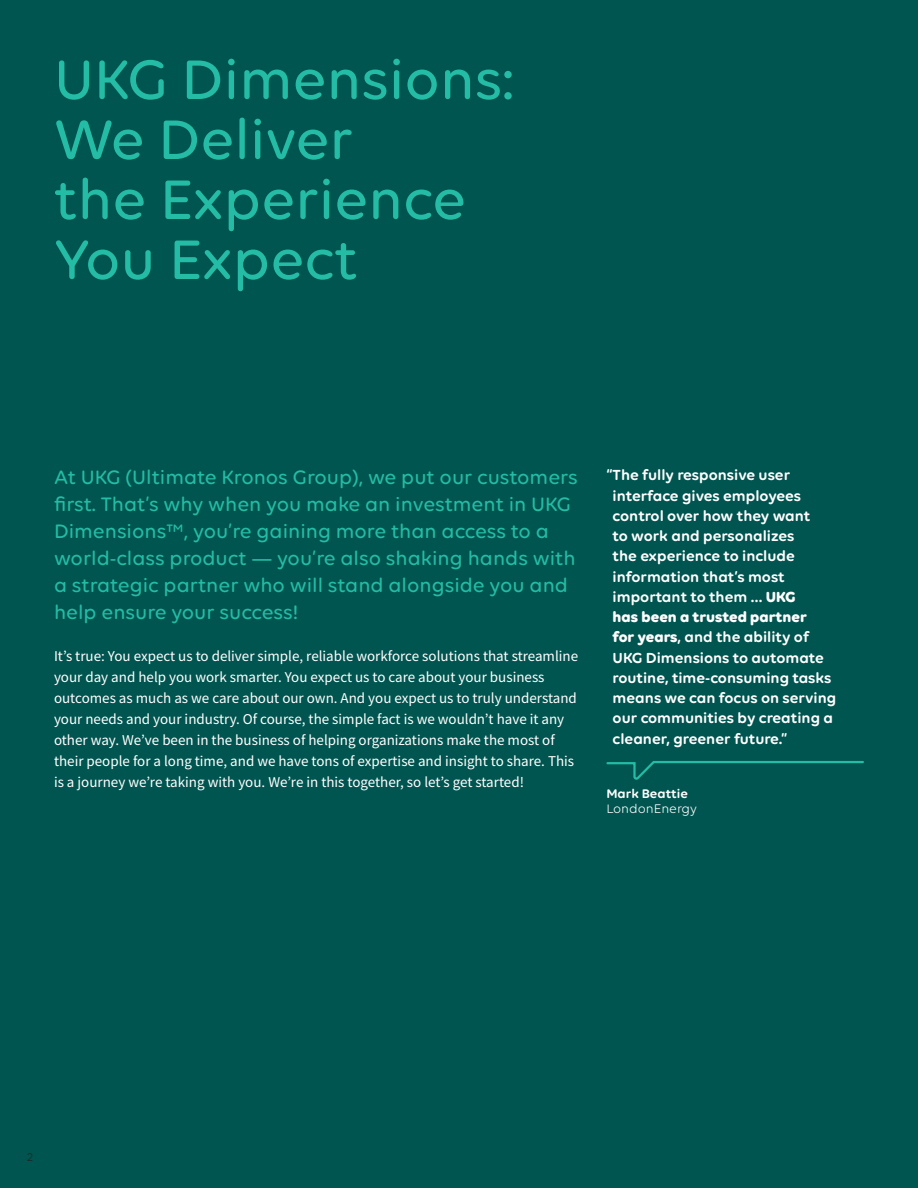
<style>
.page{position:relative;width:918px;height:1188px;background:#005550}
.page>*{position:absolute;margin:0;border:0;box-sizing:border-box;transform-origin:0 0}
.Main_headline_Dark_T{font:500 60px/60px "Volte Rounded";color:#24bca4}
.Body_text_14_18_Ligh{font:500 21px/27px "Volte Rounded";color:#24bca4}
.Quote_14_18_Dark_Tea{font:600 15.75px/20.2px "Volte Rounded";color:#fff}
.Body_text_10_14{font:15px/21px "Source Sans Pro";color:#fff}
.Quote_name{font:13.5px/15px "Volte Rounded";color:#fff}
.t1{font:12px "Volte Rounded";color:#231f20}
.s1{font-weight:700}
.s2{font-weight:600}
</style>
<div class="page">
<svg style="left:606px;top:761px;width:258px;height:18px"></svg>
<p class="Main_headline_Dark_T" style="left:54px;top:48px;width:461px">UKG Dimensions:<br>We Deliver<br>the Experience<br>You Expect</p>
<p class="Body_text_14_18_Ligh" style="left:54px;top:463px;width:525px">At UKG (Ultimate Kronos Group), we put our customers first. That’s why when you make an investment in UKG Dimensions™, you’re gaining more than access to a world-class product — you’re also shaking hands with a strategic partner who will stand alongside you and help ensure your success!</p>
<p class="Body_text_10_14" style="left:54px;top:645px;width:526px">It’s true: You expect us to deliver simple, reliable workforce solutions that streamline your day and help you work smarter. You expect us to care about your business outcomes as much as we care about our own. And you expect us to truly understand your needs and your industry. Of course, the simple fact is we wouldn’t have it any other way. We’ve been in the business of helping organizations make the most of their people for a long time, and we have tons of expertise and insight to share. This is a journey we’re taking with you. We’re in this together, so let’s get started!</p>
<p class="Quote_14_18_Dark_Tea" style="left:613px;top:465px;width:225px;text-indent:-6px">“The fully responsive user interface gives employees control over how they want<br>to work and personalizes<br>the experience to include information that’s most important to them … <span class="s1">UKG<br>has been a trusted partner<br>for years</span>, and the ability of<br>UKG Dimensions to automate routine, time-consuming tasks means we can focus on serving our communities by creating a cleaner, greener future.”</p>
<p class="Quote_name" style="left:606px;top:786px;width:92px"><span class="s2">Mark Beattie<br></span>LondonEnergy</p>
<p class="t1" style="left:27px;top:1150px;width:7px">2</p>
</div>
